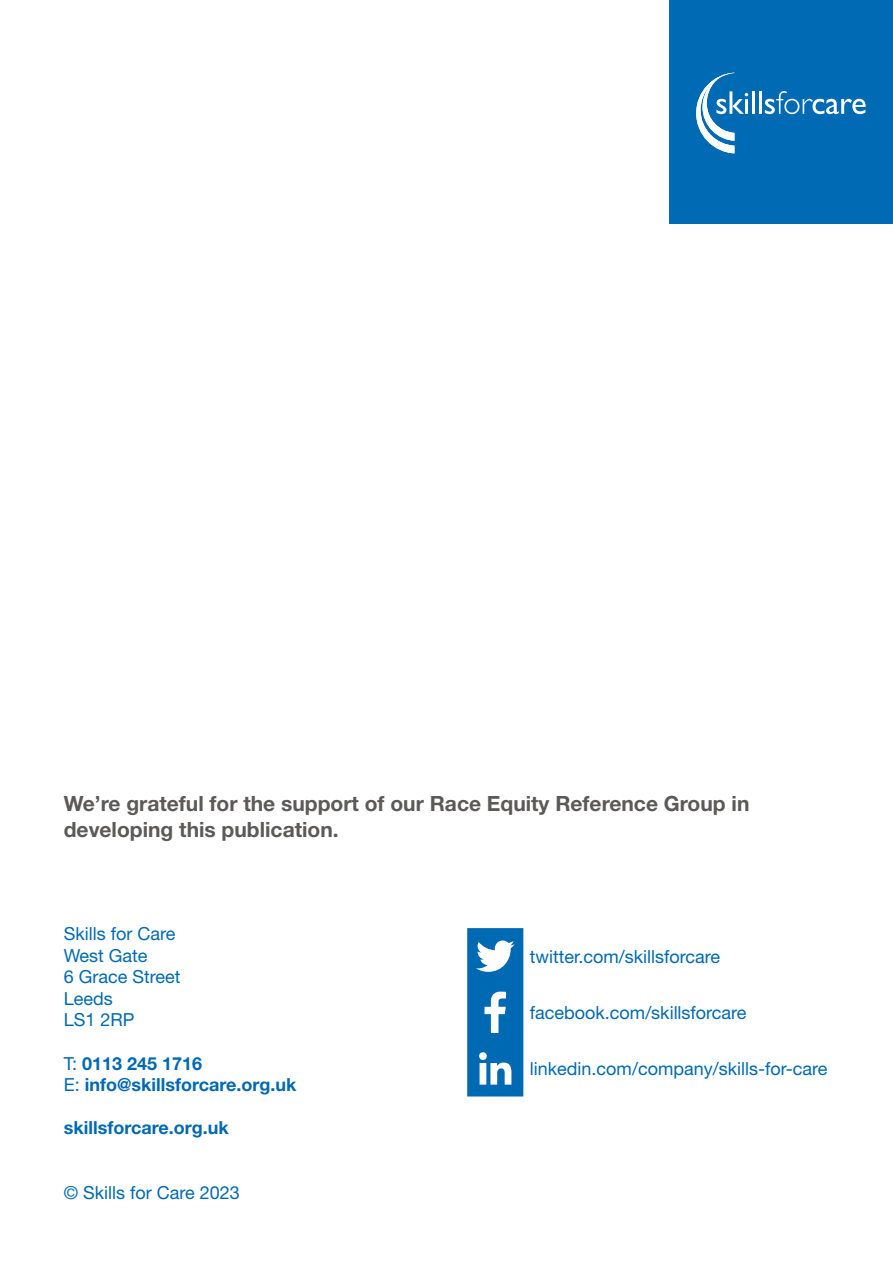
<style>
.page{position:relative;width:893px;height:1263px;background:#fff}
.page>*{position:absolute;margin:0;border:0;box-sizing:border-box;transform-origin:0 0}
.t1{font:700 21px/25.2px "Helvetica Neue LT Std";color:#5c5a59}
.t2{font:18px "Helvetica Neue LT Std";color:#0069b3}
.t3{font:700 18px "Helvetica Neue LT Std";color:#0069b3}
.s1{font-weight:400}
</style>
<div class="page">
<svg style="left:467px;top:928px;width:56px;height:168px"></svg>
<div style="left:670px;top:0;width:223px;height:223px;background:#006ab4"></div>
<svg style="left:696px;top:73px;width:52px;height:80px"></svg>
<hr style="left:745px;top:99px;width:3px;height:15px;background:#fff">
<hr style="left:752px;top:91px;width:3px;height:23px;background:#fff">
<hr style="left:759px;top:91px;width:3px;height:23px;background:#fff">
<svg style="left:765px;top:91px;width:101px;height:23px"></svg>
<p class="t1" style="left:64px;top:791px;width:687px">We’re grateful for the support of our Race Equity Reference Group in developing this publication.</p>
<p class="t2" style="left:64px;top:923px;width:113px">Skills for Care</p>
<p class="t2" style="left:64px;top:944px;width:85px">West Gate</p>
<p class="t2" style="left:64px;top:966px;width:118px">6 Grace Street</p>
<p class="t2" style="left:64px;top:987px;width:51px">Leeds</p>
<p class="t2" style="left:64px;top:1009px;width:72px">LS1 2RP</p>
<p class="t3" style="left:64px;top:1052px;width:140px"><span class="s1">T:</span> 0113 245 1716</p>
<p class="t3" style="left:64px;top:1073px;width:234px"><span class="s1">E:</span> info@skillsforcare.org.uk</p>
<p class="t3" style="left:64px;top:1117px;width:166px">skillsforcare.org.uk</p>
<p class="t2" style="left:64px;top:1182px;width:178px">© Skills for Care 2023</p>
<p class="t2" style="left:530px;top:945px;width:192px">twitter.com/skillsforcare</p>
<p class="t2" style="left:530px;top:1001px;width:218px">facebook.com/skillsforcare</p>
<p class="t2" style="left:530px;top:1058px;width:299px">linkedin.com/company/skills-for-care</p>
</div>
